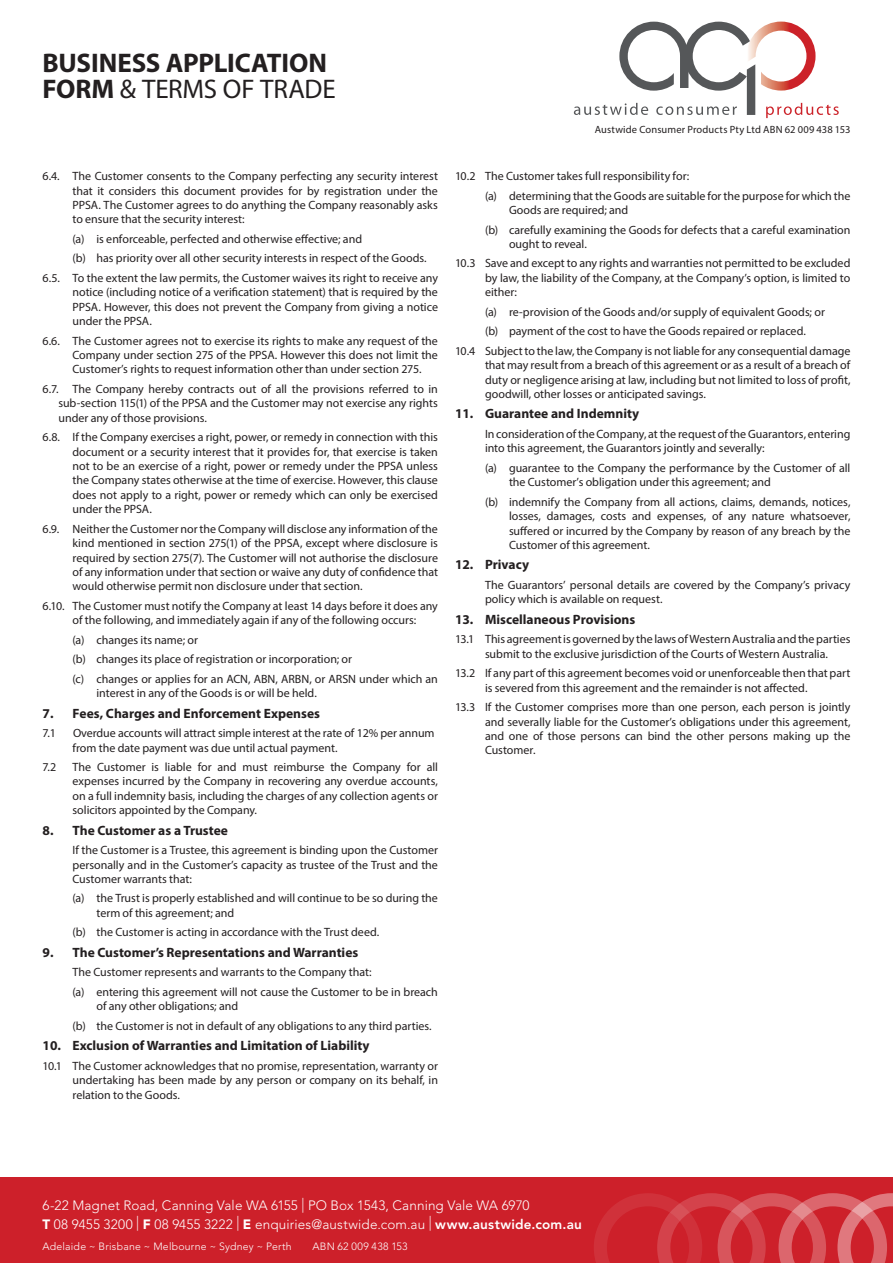
<style>
.page{position:relative;width:893px;height:1263px;background:#fff}
.page>*{position:absolute;margin:0;border:0;box-sizing:border-box;transform-origin:0 0}
.t1{font:700 27px/25.5px "Myriad Pro";letter-spacing:-.01em;color:#231f20}
.t2{font:700 13.5px "Myriad Pro";color:#231f20}
.t3{font:300 13.5px/18.8px "Avenir LT Std";letter-spacing:.01em;color:#fff}
.t4{font:12px/14.4px "Myriad Pro";letter-spacing:-.005em;color:#231f20}
.t5{font:300 10.5px "Avenir LT Std";letter-spacing:.02em;color:#fff}
.t6{font:10.5px "Myriad Pro";letter-spacing:.015em;color:#231f20}
.s1{font-weight:400}
.s2{font-size:14.85px}
.s3{font-weight:900}
.s4{font-weight:800}
</style>
<div class="page">
<div style="left:0;top:1178px;width:893px;height:85px;background:#cd202a"></div>
<svg style="left:594px;top:1193px;width:299px;height:70px"></svg>
<svg style="left:574px;top:22px;width:265px;height:96px"></svg>
<h1 class="t1" style="left:43px;top:49px;width:295px">BUSINESS APPLICATION<br>FORM <span class="s1">&amp; TERMS OF TRADE</span></h1>
<p class="t4" style="left:73px;top:169px;width:367px;text-align:justify;text-indent:-30px">6.4. The Customer consents to the Company perfecting any security interest that it considers this document provides for by registration under the PPSA. The Customer agrees to do anything the Company reasonably asks to ensure that the security interest:</p>
<p class="t4" style="left:73px;top:231px;width:291px">(a) is enforceable, perfected and otherwise effective; and</p>
<p class="t4" style="left:73px;top:251px;width:356px">(b) has priority over all other security interests in respect of the Goods.</p>
<p class="t4" style="left:43px;top:270px;width:397px">6.5. To the extent the law permits, the Customer waives its right to receive any</p>
<p class="t4" style="left:73px;top:285px;width:367px;text-align:justify">notice (including notice of a verification statement) that is required by the PPSA. However, this does not prevent the Company from giving a notice under the PPSA.</p>
<p class="t4" style="left:73px;top:333px;width:367px;text-align:justify;text-indent:-30px">6.6. The Customer agrees not to exercise its rights to make any request of the Company under section 275 of the PPSA. However this does not limit the Customer’s rights to request information other than under section 275.</p>
<p class="t4" style="left:58px;top:381px;width:381px;text-align:justify;text-indent:-16px">6.7. The Company hereby contracts out of all the provisions referred to in sub-section 115(1) of the PPSA and the Customer may not exercise any rights under any of those provisions.</p>
<p class="t4" style="left:73px;top:430px;width:367px;text-align:justify;text-indent:-30px">6.8. If the Company exercises a right, power, or remedy in connection with this document or a security interest that it provides for, that exercise is taken not to be an exercise of a right, power or remedy under the PPSA unless the Company states otherwise at the time of exercise. However, this clause does not apply to a right, power or remedy which can only be exercised under the PPSA.</p>
<p class="t4" style="left:73px;top:521px;width:367px;text-align:justify;text-indent:-30px">6.9. Neither the Customer nor the Company will disclose any information of the kind mentioned in section 275(1) of the PPSA, except where disclosure is required by section 275(7). The Customer will not authorise the disclosure of any information under that section or waive any duty of confidence that would otherwise permit non disclosure under that section.</p>
<p class="t4" style="left:73px;top:598px;width:367px;text-indent:-30px">6.10. The Customer must notify the Company at least 14 days before it does any of the following, and immediately again if any of the following occurs:</p>
<p class="t4" style="left:73px;top:630px;width:367px;line-height:19.5px">(a) changes its name; or<br>(b) changes its place of registration or incorporation; or<br>(c) changes or applies for an ACN, ABN, ARBN, or ARSN under which an</p>
<p class="t4" style="left:97px;top:686px;width:222px">interest in any of the Goods is or will be held.</p>
<p class="t2" style="left:43px;top:704px;width:279px">7. Fees, Charges and Enforcement Expenses</p>
<p class="t4" style="left:43px;top:726px;width:15px">7.1</p>
<p class="t4" style="left:73px;top:726px;width:363px">Overdue accounts will attract simple interest at the rate of 12% per annum from the date payment was due until actual payment.</p>
<p class="t4" style="left:43px;top:760px;width:15px">7.2</p>
<p class="t4" style="left:73px;top:760px;width:367px;text-align:justify">The Customer is liable for and must reimburse the Company for all expenses incurred by the Company in recovering any overdue accounts, on a full indemnity basis, including the charges of any collection agents or solicitors appointed by the Company.</p>
<p class="t2" style="left:43px;top:821px;width:187px">8. The Customer as a Trustee</p>
<p class="t4" style="left:73px;top:843px;width:367px;text-align:justify">If the Customer is a Trustee, this agreement is binding upon the Customer personally and in the Customer’s capacity as trustee of the Trust and the Customer warrants that:</p>
<p class="t4" style="left:97px;top:891px;width:343px;text-indent:-24px">(a) the Trust is properly established and will continue to be so during the term of this agreement; and</p>
<p class="t4" style="left:73px;top:925px;width:308px">(b) the Customer is acting in accordance with the Trust deed.</p>
<p class="t2" style="left:43px;top:943px;width:317px">9. The Customer’s Representations and Warranties</p>
<p class="t4" style="left:73px;top:962px;width:367px;line-height:19.5px">The Customer represents and warrants to the Company that:<br>(a) entering this agreement will not cause the Customer to be in breach</p>
<p class="t4" style="left:73px;top:996px;width:361px;line-height:19.5px;text-indent:24px">of any other obligations; and<br>(b) the Customer is not in default of any obligations to any third parties.</p>
<p class="t2" style="left:43px;top:1037px;width:329px">10. Exclusion of Warranties and Limitation of Liability</p>
<p class="t4" style="left:73px;top:1058px;width:367px;text-align:justify;text-indent:-30px">10.1 The Customer acknowledges that no promise, representation, warranty or undertaking has been made by any person or company on its behalf, in relation to the Goods.</p>
<p class="t6" style="left:595px;top:123px;width:257px">Austwide Consumer Products Pty Ltd ABN 62 009 438 153</p>
<p class="t4" style="left:485px;top:166px;width:367px;line-height:19.5px;text-indent:-30px">10.2 The Customer takes full responsibility for:<br>(a) determining that the Goods are suitable for the purpose for which the</p>
<p class="t4" style="left:485px;top:200px;width:367px;line-height:19.5px;text-indent:24px">Goods are required; and<br>(b) carefully examining the Goods for defects that a careful examination</p>
<p class="t4" style="left:455px;top:234px;width:397px;line-height:19.5px;text-indent:54px">ought to reveal.<br>10.3 Save and except to any rights and warranties not permitted to be excluded</p>
<p class="t4" style="left:485px;top:270px;width:367px">by law, the liability of the Company, at the Company’s option, is limited to either:</p>
<p class="t4" style="left:485px;top:304px;width:341px">(a) re-provision of the Goods and/or supply of equivalent Goods; or</p>
<p class="t4" style="left:485px;top:324px;width:322px">(b) payment of the cost to have the Goods repaired or replaced.</p>
<p class="t4" style="left:455px;top:343px;width:397px">10.4 Subject to the law, the Company is not liable for any consequential damage</p>
<p class="t4" style="left:485px;top:358px;width:367px;text-align:justify">that may result from a breach of this agreement or as a result of a breach of duty or negligence arising at law, including but not limited to loss of profit, goodwill, other losses or anticipated savings.</p>
<p class="t2" style="left:455px;top:405px;width:186px">11. Guarantee and Indemnity</p>
<p class="t4" style="left:485px;top:426px;width:367px">In consideration of the Company, at the request of the Guarantors, entering into this agreement, the Guarantors jointly and severally:</p>
<p class="t4" style="left:509px;top:460px;width:343px;text-indent:-24px">(a) guarantee to the Company the performance by the Customer of all the Customer’s obligation under this agreement; and</p>
<p class="t4" style="left:509px;top:494px;width:343px;text-align:justify;text-indent:-24px">(b) indemnify the Company from all actions, claims, demands, notices, losses, damages, costs and expenses, of any nature whatsoever, suffered or incurred by the Company by reason of any breach by the Customer of this agreement.</p>
<p class="t2" style="left:455px;top:556px;width:76px">12. Privacy</p>
<p class="t4" style="left:485px;top:577px;width:367px">The Guarantors’ personal details are covered by the Company’s privacy policy which is available on request.</p>
<p class="t2" style="left:455px;top:610px;width:182px">13. Miscellaneous Provisions</p>
<p class="t4" style="left:485px;top:632px;width:367px;text-indent:-30px">13.1 This agreement is governed by the laws of Western Australia and the parties submit to the exclusive jurisdiction of the Courts of Western Australia.</p>
<p class="t4" style="left:485px;top:666px;width:367px;text-indent:-30px">13.2 If any part of this agreement becomes void or unenforceable then that part is severed from this agreement and the remainder is not affected.</p>
<p class="t4" style="left:485px;top:700px;width:367px;text-align:justify;text-indent:-30px">13.3 If the Customer comprises more than one person, each person is jointly and severally liable for the Customer’s obligations under this agreement, and one of those persons can bind the other persons making up the Customer.</p>
<p class="t3" style="left:43px;top:1196px;width:541px">6-22 Magnet Road, Canning Vale WA 6155 <span class="s2">|</span> PO Box 1543, Canning Vale WA 6970<br><span class="s3">T</span> 08 9455 3200 <span class="s2">|</span> <span class="s3">F</span> 08 9455 3222 <span class="s2">|</span> <span class="s3">E</span> enquiries@austwide.com.au <span class="s2">|</span> <span class="s4">www.austwide.com.au</span></p>
<p class="t5" style="left:43px;top:1240px;width:251px">Adelaide ~ Brisbane ~ Melbourne ~ Sydney ~ Perth</p>
<p class="t5" style="left:313px;top:1240px;width:97px">ABN 62 009 438 153</p>
</div>
